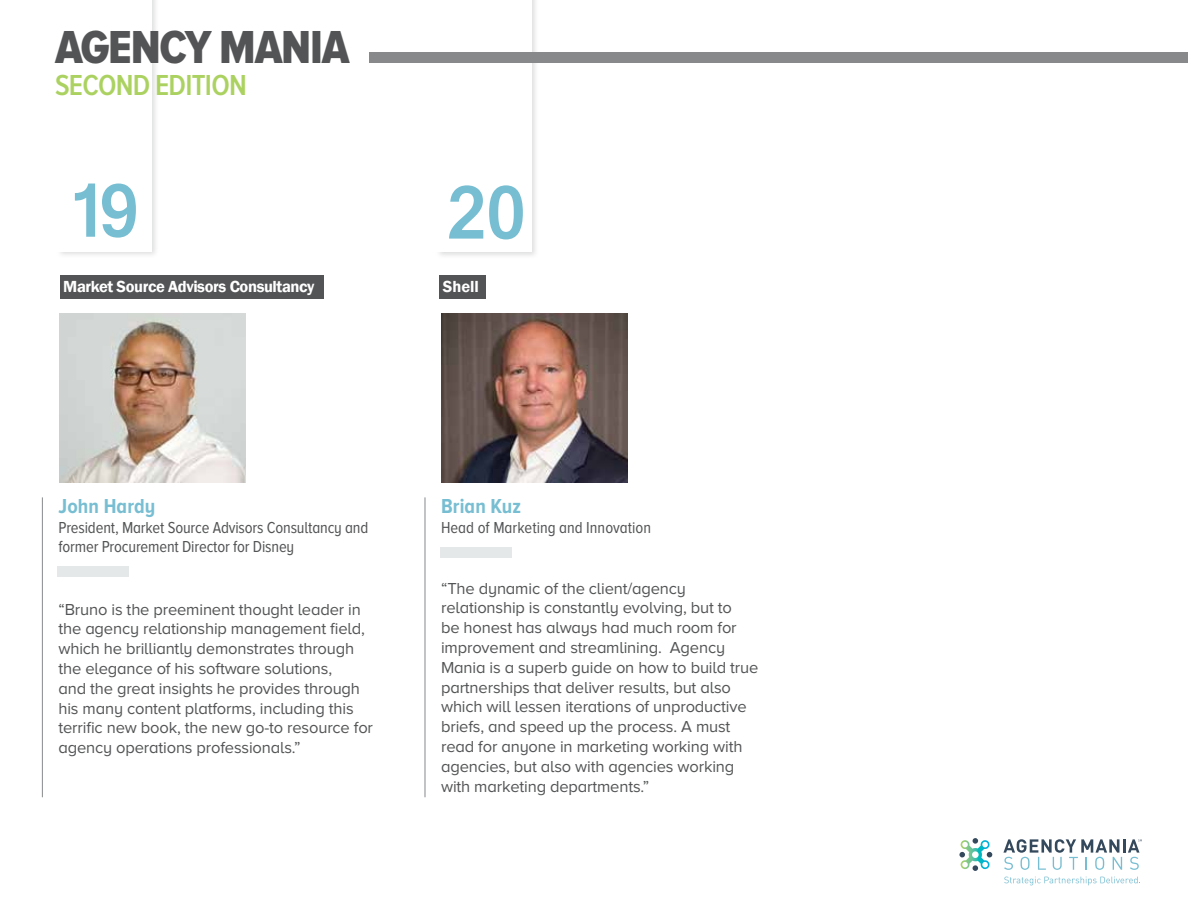
<style>
.page{position:relative;width:1188px;height:918px;background:#fff}
.page>*{position:absolute;margin:0;border:0;box-sizing:border-box;transform-origin:0 0}
.t1{font:700 79.2px "Gautami";color:#78bed2;scale:.91 1}
.t2{font:48px "Proxima Nova A Cond Extrabld";letter-spacing:-.025em;color:#535455}
.t3{font:600 30px "Proxima Nova A Cond";letter-spacing:-.025em;color:#abd261}
.t4{font:700 21px "Proxima Nova A Cond";letter-spacing:.005em;color:#78bed2}
.t5{font:16.5px/19.8px "Proxima Nova A";letter-spacing:-.01em;color:#535455}
.t6{font:16.5px/19.8px "Proxima Nova A Cond";letter-spacing:-.01em;color:#535455}
.t7{font:600 16.5px "Franklin Gothic";letter-spacing:-.025em;color:#fff}
</style>
<div class="page">
<div style="left:440px;top:275px;width:46px;height:24px;background:#535455"></div>
<div style="left:436px;top:0;width:103px;height:259px;background:#87898b;opacity:.28"></div>
<div style="left:439px;top:0;width:93px;height:252px;background:#fff"></div>
<div style="left:435px;top:0;width:18px;height:252px;background:#fff"></div>
<div style="left:440px;top:547px;width:72px;height:11px;background:#e5e8e8"></div>
<hr style="left:425px;top:497px;width:1px;height:300px;background:#87898b">
<img style="left:442px;top:314px;width:185px;height:168px">
<div style="left:60px;top:275px;width:264px;height:24px;background:#535455"></div>
<div style="left:56px;top:0;width:103px;height:259px;background:#87898b;opacity:.28"></div>
<div style="left:59px;top:0;width:93px;height:252px;background:#fff"></div>
<div style="left:55px;top:0;width:18px;height:252px;background:#fff"></div>
<div style="left:57px;top:566px;width:72px;height:11px;background:#e5e8e8"></div>
<hr style="left:42px;top:497px;width:1px;height:300px;background:#87898b">
<img style="left:59px;top:314px;width:186px;height:168px">
<div style="left:369px;top:52px;width:819px;height:11px;background:#87898b"></div>
<hr style="left:1123px;top:839px;width:3px;height:14px;background:#35495d">
<svg style="left:1003px;top:839px;width:119px;height:31px"></svg>
<div style="left:986px;top:852px;width:7px;height:6px;background:#35495d;border-radius:50%"></div>
<svg style="left:959px;top:838px;width:31px;height:33px"></svg>
<svg style="left:1004px;top:877px;width:136px;height:8px"></svg>
<svg style="left:1128px;top:839px;width:14px;height:31px"></svg>
<h2 class="t2" style="left:55px;top:20px;width:296px">AGENCY MANIA</h2>
<h3 class="t3" style="left:55px;top:68px;width:193px">SECOND EDITION</h3>
<h1 class="t1" style="left:67px;top:163px;width:80px">19</h1>
<p class="t7" style="left:63px;top:276px;width:253px">Market Source Advisors Consultancy</p>
<h1 class="t1" style="left:447px;top:165px;width:88px">20</h1>
<p class="t7" style="left:443px;top:276px;width:38px">Shell</p>
<p class="t4" style="left:58px;top:494px;width:98px">John Hardy</p>
<p class="t6" style="left:58px;top:517px;width:311px">President, Market Source Advisors Consultancy and former Procurement Director for Disney</p>
<p class="t5" style="left:58px;top:599px;width:316px">“Bruno is the preeminent thought leader in the agency relationship management field, which he brilliantly demonstrates through the elegance of his software solutions,<br>and the great insights he provides through his many content platforms, including this terrific new book, the new go-to resource for agency operations professionals.”</p>
<p class="t4" style="left:441px;top:494px;width:82px">Brian Kuz</p>
<p class="t6" style="left:441px;top:517px;width:212px">Head of Marketing and Innovation</p>
<p class="t5" style="left:441px;top:578px;width:319px">“The dynamic of the client/agency relationship is constantly evolving, but to<br>be honest has always had much room for improvement and streamlining. Agency Mania is a superb guide on how to build true partnerships that deliver results, but also which will lessen iterations of unproductive briefs, and speed up the process. A must read for anyone in marketing working with agencies, but also with agencies working with marketing departments.”</p>
</div>
